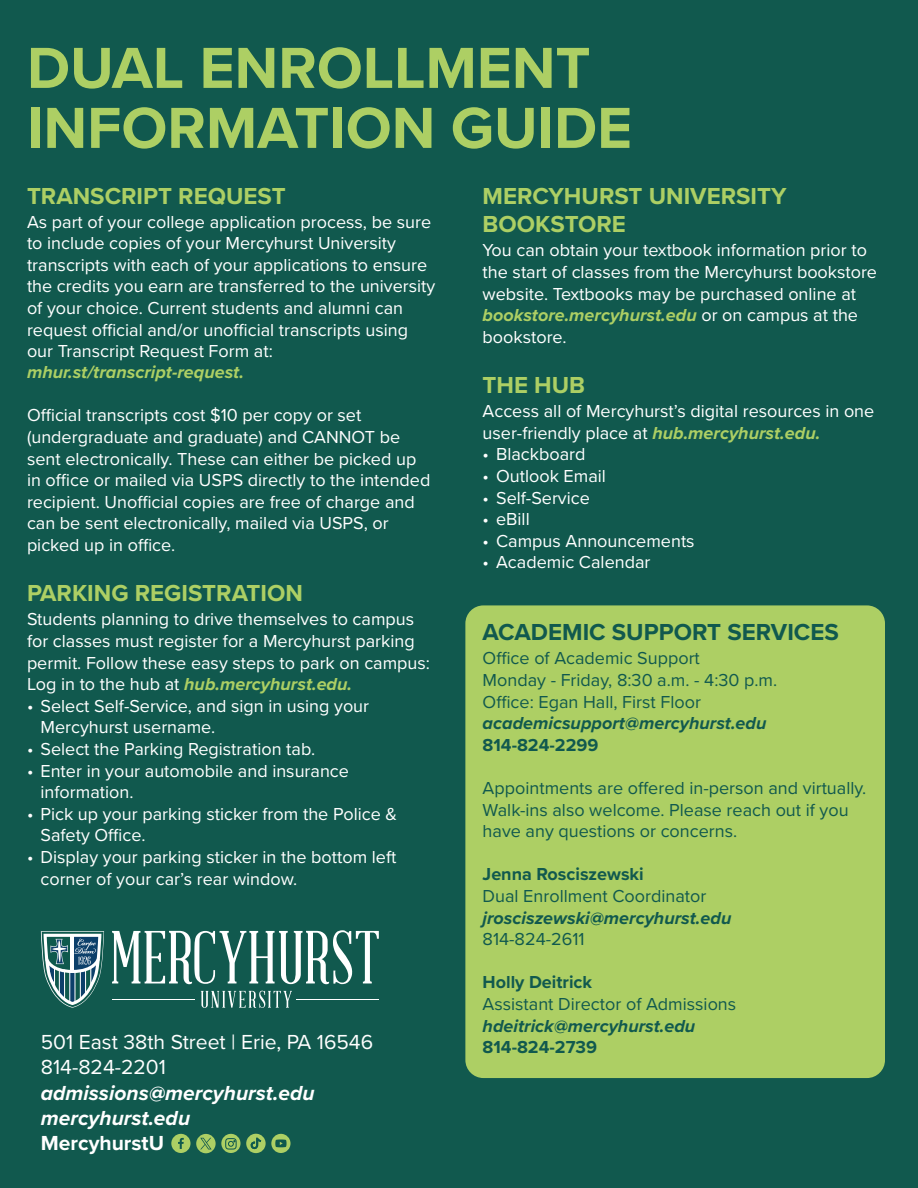
<style>
.page{position:relative;width:918px;height:1188px;background:#11594e}
.page>*{position:absolute;margin:0;border:0;box-sizing:border-box;transform-origin:0 0}
.t1{font:700 60px/60px "Proxima Nova";color:#adcf64}
.t2{font:700 24px/28.8px "Proxima Nova";color:#adcf64}
.t3{font:700 24px "Proxima Nova";color:#11594e}
.t4{font:21.15px/25.3px "Proxima Nova";color:#fff}
.t5{font:italic 700 21.15px/25.3px "Proxima Nova";color:#fff}
.t6{font:700 21.15px "Proxima Nova";color:#fff}
.t7{font:18px/21.6px "Proxima Nova";color:#fff}
.t8{font:18px/21.6px "Proxima Nova";color:#11594e}
.t9{font:italic 700 18px "Proxima Nova";color:#11594e}
.t10{font:700 18px "Proxima Nova";color:#11594e}
.s1{font-weight:700;font-style:italic;color:#adcf64}
</style>
<div class="page">
<div style="left:465px;top:605px;width:420px;height:473px;background:#adcf64;border-radius:18px"></div>
<svg style="left:41px;top:931px;width:63px;height:77px"></svg>
<svg style="left:201px;top:991px;width:91px;height:17px"></svg>
<svg style="left:112px;top:930px;width:267px;height:54px"></svg>
<hr style="left:297px;top:999px;width:82px;height:1px;background:#fff">
<hr style="left:112px;top:999px;width:82px;height:1px;background:#fff">
<div style="left:171px;top:1134px;width:20px;height:19px;background:#adcf64;border-radius:50%"></div>
<svg style="left:178px;top:1138px;width:6px;height:11px"></svg>
<div style="left:271px;top:1134px;width:20px;height:19px;background:#adcf64;border-radius:50%"></div>
<svg style="left:275px;top:1139px;width:12px;height:8px"></svg>
<div style="left:221px;top:1134px;width:20px;height:19px;background:#adcf64;border-radius:50%"></div>
<svg style="left:225px;top:1138px;width:12px;height:12px"></svg>
<svg style="left:246px;top:1134px;width:20px;height:19px"></svg>
<svg style="left:196px;top:1134px;width:20px;height:19px"></svg>
<svg style="left:200px;top:1138px;width:12px;height:11px"></svg>
<h1 class="t1" style="left:27px;top:37px;width:607px">DUAL ENROLLMENT<br>INFORMATION GUIDE</h1>
<h2 class="t2" style="left:27px;top:181px;width:260px">TRANSCRIPT REQUEST</h2>
<p class="t7" style="left:27px;top:210px;width:410px">As part of your college application process, be sure to include copies of your Mercyhurst University transcripts with each of your applications to ensure the credits you earn are transferred to the university of your choice. Current students and alumni can request official and/or unofficial transcripts using our Transcript Request Form at: <span class="s1">mhur.st/transcript-request.</span></p>
<p class="t7" style="left:27px;top:404px;width:405px">Official transcripts cost $10 per copy or set (undergraduate and graduate) and CANNOT be sent electronically. These can either be picked up in office or mailed via USPS directly to the intended recipient. Unofficial copies are free of charge and can be sent electronically, mailed via USPS, or picked up in office.</p>
<h2 class="t2" style="left:27px;top:578px;width:277px">PARKING REGISTRATION</h2>
<p class="t7" style="left:27px;top:608px;width:405px">Students planning to drive themselves to campus for classes must register for a Mercyhurst parking permit. Follow these easy steps to park on campus:<br>Log in to the hub at <span class="s1">hub.mercyhurst.edu.</span></p>
<p class="t7" style="left:27px;top:694px;width:344px">• Select Self-Service, and sign in using your</p>
<p class="t7" style="left:40px;top:716px;width:176px">Mercyhurst username.</p>
<p class="t7" style="left:27px;top:737px;width:290px">• Select the Parking Registration tab.</p>
<p class="t7" style="left:27px;top:759px;width:324px">• Enter in your automobile and insurance</p>
<p class="t7" style="left:40px;top:781px;width:95px">information.</p>
<p class="t7" style="left:27px;top:802px;width:372px">• Pick up your parking sticker from the Police &amp;</p>
<p class="t7" style="left:40px;top:824px;width:107px">Safety Office.</p>
<p class="t7" style="left:27px;top:845px;width:371px">• Display your parking sticker in the bottom left</p>
<p class="t7" style="left:40px;top:867px;width:258px">corner of your car’s rear window.</p>
<h2 class="t2" style="left:483px;top:181px;width:305px">MERCYHURST UNIVERSITY<br>BOOKSTORE</h2>
<p class="t7" style="left:483px;top:239px;width:396px">You can obtain your textbook information prior to the start of classes from the Mercyhurst bookstore website. Textbooks may be purchased online at <span class="s1">bookstore.mercyhurst.edu</span> or on campus at the</p>
<p class="t7" style="left:483px;top:325px;width:86px">bookstore.</p>
<h2 class="t2" style="left:483px;top:370px;width:104px">THE HUB</h2>
<p class="t7" style="left:483px;top:400px;width:393px">Access all of Mercyhurst’s digital resources in one user-friendly place at <span class="s1">hub.mercyhurst.edu.</span></p>
<p class="t7" style="left:483px;top:443px;width:104px">• Blackboard</p>
<p class="t7" style="left:483px;top:464px;width:125px">• Outlook Email</p>
<p class="t7" style="left:483px;top:486px;width:109px">• Self-Service</p>
<p class="t7" style="left:483px;top:508px;width:49px">• eBill</p>
<p class="t7" style="left:483px;top:529px;width:214px">• Campus Announcements</p>
<p class="t7" style="left:483px;top:551px;width:169px">• Academic Calendar</p>
<h2 class="t3" style="left:483px;top:614px;width:358px">ACADEMIC SUPPORT SERVICES</h2>
<p class="t8" style="left:483px;top:647px;width:219px">Office of Academic Support</p>
<p class="t8" style="left:483px;top:668px;width:296px">Monday - Friday, 8:30 a.m. - 4:30 p.m.</p>
<p class="t8" style="left:483px;top:690px;width:220px">Office: Egan Hall, First Floor</p>
<p class="t9" style="left:483px;top:710px;width:285px">academicsupport@mercyhurst.edu</p>
<p class="t10" style="left:483px;top:731px;width:117px">814-824-2299</p>
<p class="t8" style="left:483px;top:776px;width:385px">Appointments are offered in-person and virtually.<br>Walk-ins also welcome. Please reach out if you have any questions or concerns.</p>
<p class="t10" style="left:483px;top:861px;width:163px">Jenna Rosciszewski</p>
<p class="t8" style="left:483px;top:884px;width:225px">Dual Enrollment Coordinator</p>
<p class="t9" style="left:483px;top:904px;width:250px">jrosciszewski@mercyhurst.edu</p>
<p class="t8" style="left:483px;top:928px;width:103px">814-824-2611</p>
<p class="t10" style="left:483px;top:969px;width:111px">Holly Deitrick</p>
<p class="t8" style="left:483px;top:992px;width:255px">Assistant Director of Admissions</p>
<p class="t9" style="left:483px;top:1012px;width:214px">hdeitrick@mercyhurst.edu</p>
<p class="t10" style="left:483px;top:1034px;width:116px">814-824-2739</p>
<p class="t4" style="left:41px;top:1028px;width:334px">501 East 38th Street | Erie, PA 16546<br>814-824-2201</p>
<p class="t5" style="left:41px;top:1080px;width:275px">admissions@mercyhurst.edu mercyhurst.edu</p>
<p class="t6" style="left:41px;top:1128px;width:125px">MercyhurstU</p>
</div>
